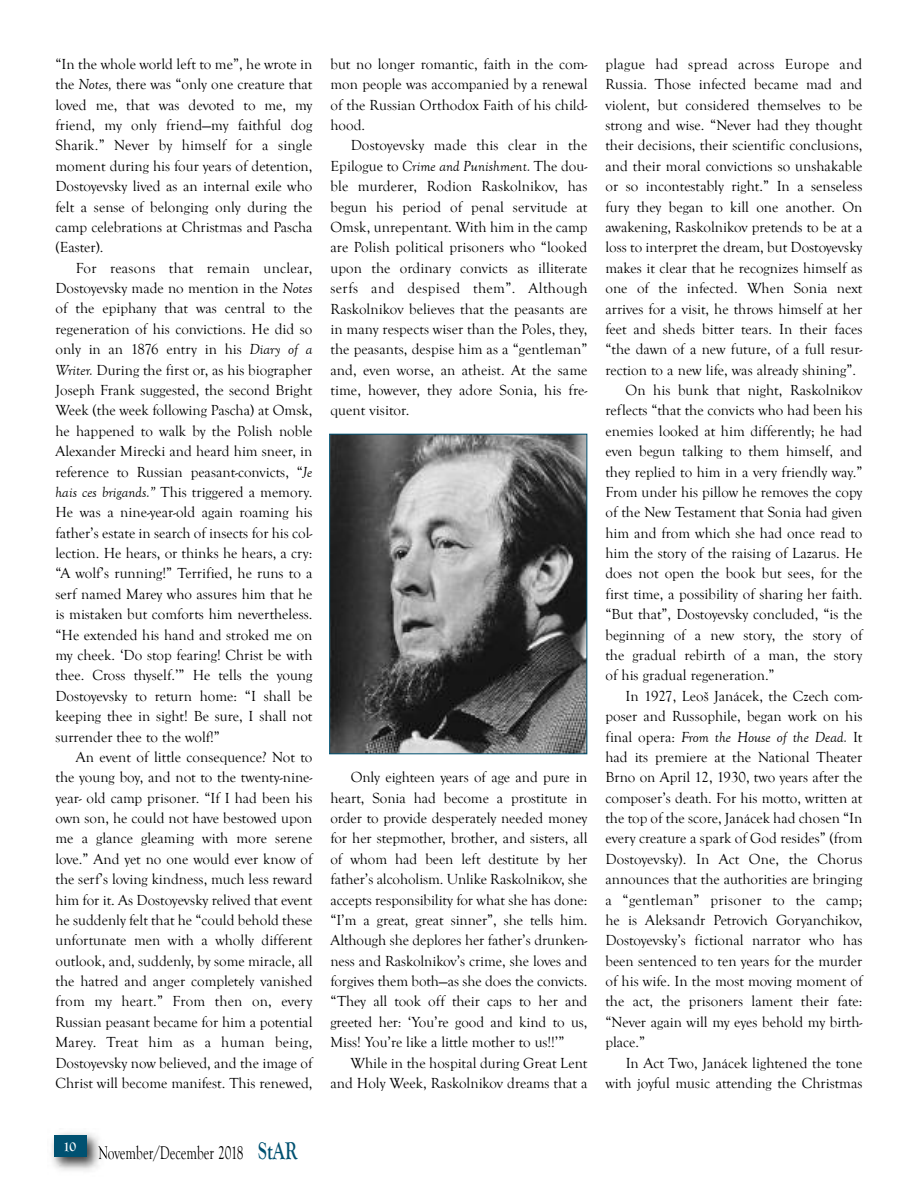
<style>
.page{position:relative;width:918px;height:1188px;background:#fff}
.page>*{position:absolute;margin:0;border:0;box-sizing:border-box;transform-origin:0 0}
.t1{font:18.9px "Goudy Old Style T";color:#000;scale:.71 1}
.t2{font:15px/20.4px "Goudy Old Style T";color:#000;text-align:justify}
.t3{font:15px "Goudy Old Style T";letter-spacing:.02em;color:#000}
.t4{font:italic 15px "Goudy Old Style T";color:#000}
.t5{font:700 13.5px "Goudy Old Style T";color:#fff}
.s1{font-style:italic}
.s2{font-style:normal}
.s3{font-weight:700;font-size:25.2px;color:#005171}
</style>
<div class="page">
<img style="left:51px;top:1132px;width:51px;height:39px">
<svg style="left:98px;top:1146px;width:8px;height:13px"></svg>
<div style="left:54px;top:1135px;width:32px;height:21px;background:#005171"></div>
<img style="left:331px;top:436px;width:254px;height:316px">
<div style="left:329px;top:434px;width:258px;height:320px;border:1px solid #005171"></div>
<p class="t2" style="left:55px;top:54px;width:259px">“In the whole world left to me”, he wrote in the <span class="s1">Notes,</span> there was “only one creature that loved me, that was devoted to me, my friend, my only friend—my faithful dog Sharik.” Never by himself for a single moment during his four years of detention, Dostoyevsky lived as an internal exile who felt a sense of belonging only during the camp celebrations at Christmas and Pascha (Easter).</p>
<p class="t2" style="left:55px;top:258px;width:259px;text-indent:20px">For reasons that remain unclear, Dostoyevsky made no mention in the <span class="s1">Notes </span>of the epiphany that was central to the regeneration of his convictions. He did so only in an 1876 entry in his <span class="s1">Diary of a Writer.</span> During the first or, as his biographer Joseph Frank suggested, the second Bright Week (the week following Pascha) at Omsk, he happened to walk by the Polish noble Alexander Mirecki and heard him sneer, in reference to Russian peasant-convicts, “<span class="s1">Je hais ces brigands.”</span> This triggered a memory.<br>He was a nine-year-old again roaming his father’s estate in search of insects for his col&shy;lection. He hears, or thinks he hears, a cry: “A wolf’s running!” Terrified, he runs to a serf named Marey who assures him that he is mistaken but comforts him nevertheless. “He extended his hand and stroked me on my cheek. ‘Do stop fearing! Christ be with thee. Cross thyself.’” He tells the young Dostoyevsky to return home: “I shall be keeping thee in sight! Be sure, I shall not surrender thee to the wolf!”</p>
<p class="t2" style="left:55px;top:747px;width:259px;text-indent:20px">An event of little consequence? Not to the young boy, and not to the twenty-nine&shy;year- old camp prisoner. “If I had been his own son, he could not have bestowed upon me a glance gleaming with more serene love.” And yet no one would ever know of the serf’s loving kindness, much less reward him for it. As Dostoyevsky relived that event he suddenly felt that he “could behold these unfortunate men with a wholly different outlook, and, suddenly, by some miracle, all the hatred and anger completely vanished from my heart.” From then on, every Russian peasant became for him a potential Marey. Treat him as a human being, Dostoyevsky now believed, and the image of Christ will become manifest. This renewed,</p>
<p class="t2" style="left:330px;top:54px;width:259px">but no longer romantic, faith in the com&shy;mon people was accompanied by a renewal of the Russian Orthodox Faith of his child&shy;hood.</p>
<p class="t2" style="left:330px;top:135px;width:259px;text-indent:20px">Dostoyevsky made this clear in the Epilogue to <span class="s1">Crime and Punishment.</span> The dou&shy;ble murderer, Rodion Raskolnikov, has begun his period of penal servitude at Omsk, unrepentant. With him in the camp are Polish political prisoners who “looked upon the ordinary convicts as illiterate serfs and despised them”. Although Raskolnikov believes that the peasants are in many respects wiser than the Poles, they, the peasants, despise him as a “gentleman” and, even worse, an atheist. At the same time, however, they adore Sonia, his fre&shy;quent visitor.</p>
<p class="t2" style="left:330px;top:767px;width:259px;text-indent:20px">Only eighteen years of age and pure in heart, Sonia had become a prostitute in order to provide desperately needed money for her stepmother, brother, and sisters, all of whom had been left destitute by her father’s alcoholism. Unlike Raskolnikov, she accepts responsibility for what she has done: “I’m a great, great sinner”, she tells him.<br>Although she deplores her father’s drunken&shy;ness and Raskolnikov’s crime, she loves and forgives them both—as she does the convicts. “They all took off their caps to her and greeted her: ‘You’re good and kind to us, Miss! You’re like a little mother to us!!’”</p>
<p class="t2" style="left:330px;top:1053px;width:259px;text-align:right">While in the hospital during Great Lent and Holy Week, Raskolnikov dreams that a</p>
<p class="t3" style="left:605px;top:56px;width:258px">plague had spread across Europe and</p>
<p class="t2" style="left:605px;top:74px;width:258px">Russia. Those infected became mad and</p>
<p class="t2" style="left:605px;top:95px;width:258px">violent, but considered themselves to be</p>
<p class="t2" style="left:605px;top:115px;width:259px">strong and wise. “Never had they thought</p>
<p class="t2" style="left:605px;top:135px;width:258px">their decisions, their scientific conclusions,</p>
<p class="t2" style="left:605px;top:156px;width:258px">and their moral convictions so unshakable</p>
<p class="t2" style="left:605px;top:176px;width:259px">or so incontestably right.” In a senseless</p>
<p class="t2" style="left:605px;top:196px;width:258px">fury they began to kill one another. On</p>
<p class="t2" style="left:605px;top:217px;width:258px">awakening, Raskolnikov pretends to be at a</p>
<p class="t2" style="left:605px;top:237px;width:258px">loss to interpret the dream, but Dostoyevsky</p>
<p class="t2" style="left:605px;top:258px;width:259px">makes it clear that he recognizes himself as</p>
<p class="t2" style="left:605px;top:278px;width:259px">one of the infected. When Sonia next</p>
<p class="t2" style="left:605px;top:298px;width:259px">arrives for a visit, he throws himself at her</p>
<p class="t2" style="left:605px;top:319px;width:259px">feet and sheds bitter tears. In their faces</p>
<p class="t2" style="left:605px;top:339px;width:259px">“the dawn of a new future, of a full resur-</p>
<p class="t2" style="left:605px;top:360px;width:252px">rection to a new life, was already shining”.</p>
<p class="t2" style="left:626px;top:380px;width:238px">On his bunk that night, Raskolnikov</p>
<p class="t2" style="left:605px;top:400px;width:259px">reflects “that the convicts who had been his</p>
<p class="t2" style="left:605px;top:421px;width:258px">enemies looked at him differently; he had</p>
<p class="t2" style="left:605px;top:441px;width:258px">even begun talking to them himself, and</p>
<p class="t2" style="left:605px;top:461px;width:259px">they replied to him in a very friendly way.”</p>
<p class="t2" style="left:605px;top:482px;width:258px">From under his pillow he removes the copy</p>
<p class="t2" style="left:605px;top:502px;width:258px">of the New Testament that Sonia had given</p>
<p class="t2" style="left:605px;top:523px;width:258px">him and from which she had once read to</p>
<p class="t2" style="left:605px;top:543px;width:258px">him the story of the raising of Lazarus. He</p>
<p class="t2" style="left:605px;top:563px;width:258px">does not open the book but sees, for the</p>
<p class="t2" style="left:605px;top:584px;width:259px">first time, a possibility of sharing her faith.</p>
<p class="t2" style="left:605px;top:604px;width:258px">“But that”, Dostoyevsky concluded, “is the</p>
<p class="t2" style="left:605px;top:624px;width:258px">beginning of a new story, the story of</p>
<p class="t2" style="left:605px;top:645px;width:258px">the gradual rebirth of a man, the story</p>
<p class="t2" style="left:605px;top:665px;width:171px">of his gradual regeneration.”</p>
<p class="t2" style="left:626px;top:686px;width:238px">In 1927, Leoš Janácek, the Czech com-</p>
<p class="t2" style="left:605px;top:706px;width:259px">poser and Russophile, began work on his</p>
<p class="t4" style="left:605px;top:728px;width:259px"><span class="s2">final opera:</span> From the House of the Dead. <span class="s2">It</span></p>
<p class="t2" style="left:605px;top:747px;width:259px">had its premiere at the National Theater</p>
<p class="t2" style="left:605px;top:767px;width:258px">Brno on April 12, 1930, two years after the</p>
<p class="t2" style="left:605px;top:788px;width:259px">composer’s death. For his motto, written at</p>
<p class="t2" style="left:605px;top:808px;width:258px">the top of the score, Janácek had chosen “In</p>
<p class="t2" style="left:605px;top:828px;width:259px">every creature a spark of God resides” (from</p>
<p class="t2" style="left:605px;top:849px;width:259px">Dostoyevsky). In Act One, the Chorus</p>
<p class="t2" style="left:605px;top:869px;width:259px">announces that the authorities are bringing</p>
<p class="t3" style="left:605px;top:891px;width:258px">a “gentleman” prisoner to the camp;</p>
<p class="t2" style="left:605px;top:910px;width:258px">he is Aleksandr Petrovich Goryanchikov,</p>
<p class="t2" style="left:605px;top:930px;width:259px">Dostoyevsky’s fictional narrator who has</p>
<p class="t2" style="left:605px;top:951px;width:259px">been sentenced to ten years for the murder</p>
<p class="t2" style="left:605px;top:971px;width:258px">of his wife. In the most moving moment of</p>
<p class="t2" style="left:605px;top:991px;width:259px">the act, the prisoners lament their fate:</p>
<p class="t2" style="left:605px;top:1012px;width:259px">“Never again will my eyes behold my birth-</p>
<p class="t2" style="left:605px;top:1032px;width:41px">place.”</p>
<p class="t2" style="left:626px;top:1053px;width:238px">In Act Two, Janácek lightened the tone</p>
<p class="t2" style="left:605px;top:1073px;width:259px">with joyful music attending the Christmas</p>
<p class="t5" style="left:63px;top:1139px;width:14px">10</p>
<p class="t1" style="left:98px;top:1142px;width:282px">November/December 2018 <span class="s3">StAR</span></p>
</div>
